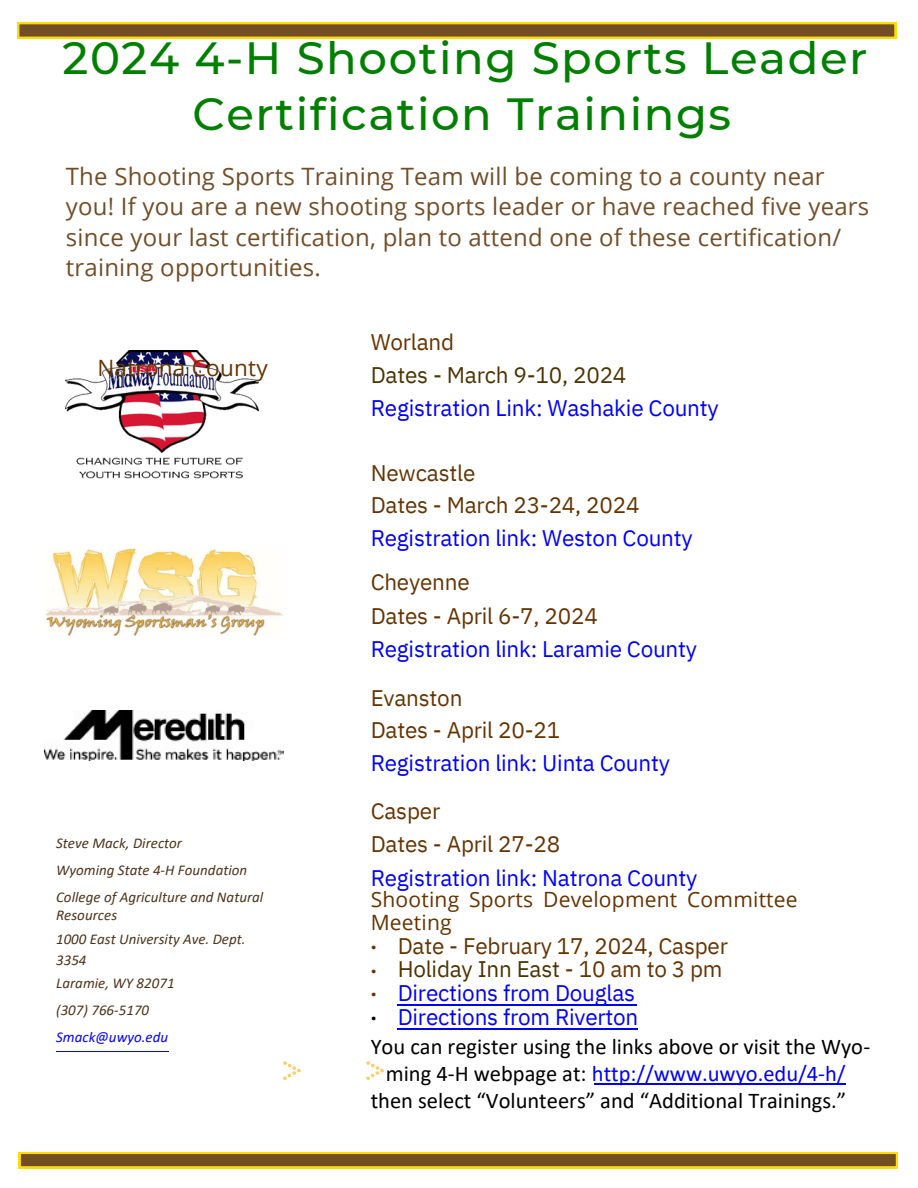
<style>
.page{position:relative;width:918px;height:1188px;background:#fff}
.page>*{position:absolute;margin:0;border:0;box-sizing:border-box;transform-origin:0 0}
.t1{font:500 45px "Montserrat";letter-spacing:.035em;color:#008000}
.t2{font:24px/30.3px "Open Sans";letter-spacing:.01em;color:#734d26}
.t3{font:22.5px/32.7px "IBM Plex Sans";letter-spacing:-.01em;color:#00f}
.t4{font:22.5px "Calibri";color:#000}
.t5{font:22.5px/32.7px "IBM Plex Sans";letter-spacing:-.01em;color:#630}
.t6{font:22.5px "Calibri";color:#00f}
.t7{font:22.5px "Open Sans";letter-spacing:.01em;color:#630}
.t8{font:21px/22.5px "Open Sans";letter-spacing:.01em;color:#630}
.t9{font:italic 15px/27px "Calibri";color:#4d3319}
.t10{font:italic 15px "Calibri";letter-spacing:.005em;color:#00f}
.t11{font:15px/23.7px "IBM Plex Sans";color:#630;text-align:justify}
.s1{color:#630}
.s2{color:#4d3300}
.s3{color:#00f}
.s4{color:#000}
</style>
<div class="page">
<hr style="left:56px;top:1052px;width:113px;height:1px;background:#00f">
<svg style="left:283px;top:1061px;width:18px;height:19px"></svg>
<svg style="left:366px;top:1061px;width:18px;height:19px"></svg>
<div style="left:17px;top:22px;width:880px;height:17px;background:#734d26"></div>
<div style="left:15px;top:20px;width:884px;height:21px;border:4px solid #fd0"></div>
<div style="left:19px;top:1152px;width:879px;height:16px;background:#734d26"></div>
<div style="left:16px;top:1150px;width:884px;height:21px;border:4px solid #fd0"></div>
<hr style="left:398px;top:1029px;width:240px;height:1px;background:#00f">
<hr style="left:398px;top:1004px;width:239px;height:2px;background:#00f">
<hr style="left:594px;top:1083px;width:252px;height:1px;background:#00f">
<img style="left:66px;top:351px;width:192px;height:128px">
<img style="left:45px;top:710px;width:238px;height:51px">
<img style="left:45px;top:550px;width:238px;height:85px">
<h2 class="t1" style="left:63px;top:31px;width:806px">2024 4-H Shooting Sports Leader</h2>
<h2 class="t1" style="left:192px;top:86px;width:540px">Certification Trainings</h2>
<h3 class="t2" style="left:66px;top:160px;width:805px">The Shooting Sports Training Team will be coming to a county near you! If you are a new shooting sports leader or have reached five years since your last certification, plan to attend one of these certification/ training opportunities.</h3>
<p class="t7" style="left:97px;top:352px;width:172px">Natrona County</p>
<p class="t9" style="left:56px;top:831px;width:127px">Steve Mack, Director</p>
<p class="t9" style="left:56px;top:858px;width:209px">Wyoming State 4-H Foundation<br>College of Agriculture and Natural</p>
<p class="t9" style="left:56px;top:903px;width:62px">Resources</p>
<p class="t9" style="left:56px;top:927px;width:191px">1000 East University Ave. Dept.</p>
<p class="t9" style="left:56px;top:948px;width:32px">3354</p>
<p class="t9" style="left:56px;top:971px;width:120px">Laramie, WY 82071</p>
<h2 class="t9" style="left:56px;top:998px;width:95px">(307) 766-5170</h2>
<h2 class="t10" style="left:56px;top:1031px;width:114px">Smack@uwyo.edu</h2>
<p class="t3" style="left:371px;top:326px;width:350px"><span class="s1">Worland<br></span><span class="s2">Dates - March 9-10, 2024<br></span>Registration Link: Washakie County</p>
<p class="t5" style="left:371px;top:456px;width:324px">Newcastle<br>Dates - March 23-24, 2024<br><span class="s3">Registration link: Weston County</span></p>
<p class="t3" style="left:371px;top:565px;width:328px;line-height:33.8px"><span class="s1">Cheyenne<br>Dates - April 6-7, 2024<br></span>Registration link: Laramie County</p>
<p class="t3" style="left:371px;top:681px;width:301px"><span class="s1">Evanston<br>Dates - April 20-21<br></span>Registration link: Uinta County</p>
<p class="t3" style="left:371px;top:794px;width:328px;line-height:33.2px"><span class="s1">Casper<br>Dates - April 27-28<br></span>Registration link: Natrona County</p>
<p class="t8" style="left:371px;top:888px;width:429px">Shooting Sports Development Committee<br>Meeting</p>
<p class="t3" style="left:398px;top:933px;width:332px;line-height:23.7px"><span class="s1">Date - February 17, 2024, Casper<br></span><span class="s2">Holiday Inn East</span> <span class="s1">- 10 am to 3 pm<br></span>Directions from Douglas<br>Directions from Riverton</p>
<p class="t11" style="left:371px;top:934px;width:7px">• • • <span class="s4">•</span></p>
<p class="t4" style="left:371px;top:1037px;width:501px">You can register using the links above or visit the Wyo-</p>
<p class="t6" style="left:386px;top:1064px;width:461px"><span class="s4">ming 4-H webpage at:</span> http://www.uwyo.edu/4-h/</p>
<p class="t4" style="left:371px;top:1091px;width:477px">then select “Volunteers” and “Additional Trainings.”</p>
</div>
